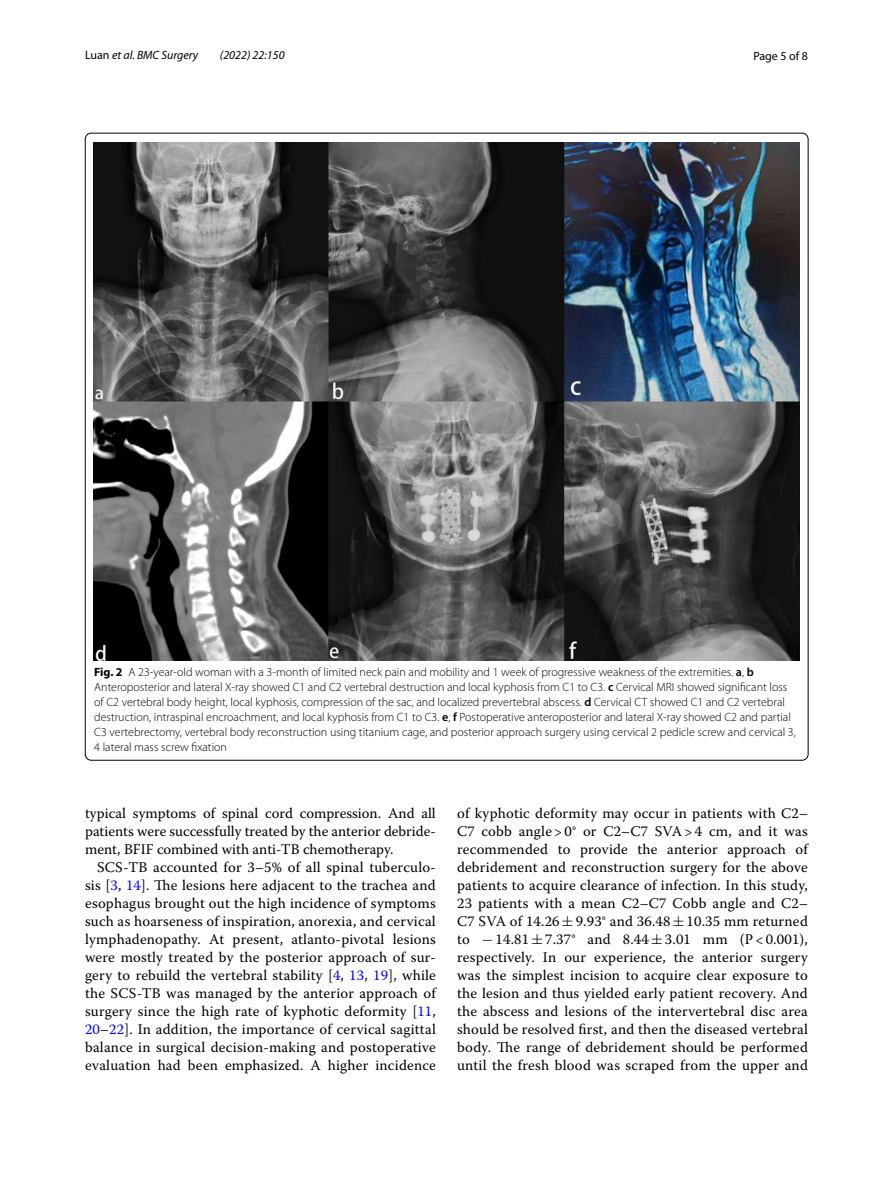
<style>
.page{position:relative;width:893px;height:1187px;background:#fff}
.page>*{position:absolute;margin:0;border:0;box-sizing:border-box;transform-origin:0 0}
.t1{font:14.7px/18px "Warnock Pro";letter-spacing:.015em;color:#000;text-align:justify}
.t2{font:300 12px/15px "Myriad Pro";color:#000}
.t3{font:italic 12px "Myriad Pro";color:#000}
.t4{font:12px "Myriad Pro";color:#000}
.s1{font-style:normal}
.s2{font-weight:700}
.s3{font-weight:600}
.s4{color:#00f}
.s5{font-family:"MTSY"}
</style>
<div class="page">
<img style="left:94px;top:142px;width:706px;height:518px">
<p class="t3" style="left:85px;top:48px;width:115px"><span class="s1">Luan</span> et al. BMC Surgery</p>
<p class="t3" style="left:220px;top:48px;width:66px">(2022) 22:150</p>
<p class="t4" style="left:753px;top:48px;width:56px">Page 5 of 8</p>
<p class="t2" style="left:94px;top:664px;width:703px"><span class="s2">Fig. 2</span> A 23-year-old woman with a 3-month of limited neck pain and mobility and 1 week of progressive weakness of the extremities. <span class="s3">a</span>, <span class="s3">b </span>Anteroposterior and lateral X-ray showed C1 and C2 vertebral destruction and local kyphosis from C1 to C3. <span class="s3">c</span> Cervical MRI showed significant loss of C2 vertebral body height, local kyphosis, compression of the sac, and localized prevertebral abscess. <span class="s3">d</span> Cervical CT showed C1 and C2 vertebral destruction, intraspinal encroachment, and local kyphosis from C1 to C3. <span class="s3">e</span>, <span class="s3">f</span> Postoperative anteroposterior and lateral X-ray showed C2 and partial C3 vertebrectomy, vertebral body reconstruction using titanium cage, and posterior approach surgery using cervical 2 pedicle screw and cervical 3, 4 lateral mass screw fixation</p>
<p class="t1" style="left:85px;top:804px;width:352px">typical symptoms of spinal cord compression. And all patients were successfully treated by the anterior debride&shy;ment, BFIF combined with anti-TB chemotherapy.</p>
<p class="t1" style="left:85px;top:858px;width:352px;text-indent:12px">SCS-TB accounted for 3–5% of all spinal tuberculo&shy;sis [<span class="s4">3</span>, <span class="s4">14</span>]. The lesions here adjacent to the trachea and esophagus brought out the high incidence of symptoms such as hoarseness of inspiration, anorexia, and cervical lymphadenopathy. At present, atlanto-pivotal lesions were mostly treated by the posterior approach of sur&shy;gery to rebuild the vertebral stability [<span class="s4">4</span>, <span class="s4">13</span>, <span class="s4">19</span>], while the SCS-TB was managed by the anterior approach of surgery since the high rate of kyphotic deformity [<span class="s4">11</span>, <span class="s4">20</span>–<span class="s4">22</span>]. In addition, the importance of cervical sagittal balance in surgical decision-making and postoperative evaluation had been emphasized. A higher incidence</p>
<p class="t1" style="left:457px;top:803px;width:352px">of kyphotic deformity may occur in patients with C2– C7 cobb angle &gt; 0° or C2–C7 SVA &gt; 4 cm, and it was recommended to provide the anterior approach of debridement and reconstruction surgery for the above patients to acquire clearance of infection. In this study, 23 patients with a mean C2–C7 Cobb angle and C2– C7 SVA of 14.26<span class="s5">±</span>9.93° and 36.48<span class="s5">±</span>10.35 mm returned to <span class="s5">−</span>14.81<span class="s5">±</span>7.37° and 8.44<span class="s5">±</span>3.01 mm (P &lt; 0.001), respectively. In our experience, the anterior surgery was the simplest incision to acquire clear exposure to the lesion and thus yielded early patient recovery. And the abscess and lesions of the intervertebral disc area should be resolved first, and then the diseased vertebral body. The range of debridement should be performed until the fresh blood was scraped from the upper and</p>
</div>
